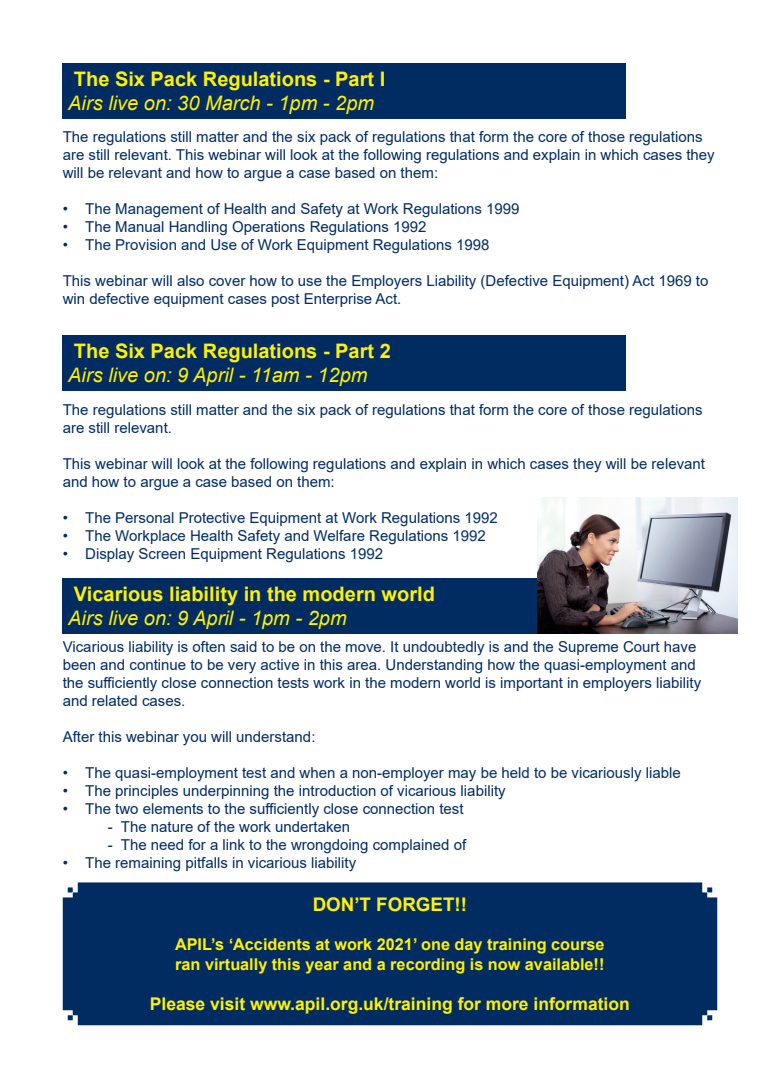
<style>
.page{position:relative;width:780px;height:1088px;background:#fff}
.page>*{position:absolute;margin:0;border:0;box-sizing:border-box;transform-origin:0 0}
.t1{font:700 20px/24px "Arial";color:#fff101}
.t2{font:700 18.75px "Arial";color:#fff101}
.t3{font:700 17.5px "Arial";color:#fff101}
.t4{font:700 16.25px "Arial";color:#fff101}
.t5{font:15px/18px "Arial";color:#002c62}
.s1{font-weight:400;font-style:italic}
</style>
<div class="page">
<div style="left:63px;top:63px;width:562px;height:56px;background:#002c62"></div>
<div style="left:63px;top:335px;width:562px;height:56px;background:#002c62"></div>
<div style="left:63px;top:578px;width:562px;height:56px;background:#002c62"></div>
<div style="left:63px;top:882px;width:654px;height:143px;background:#002c62"></div>
<img style="left:537px;top:497px;width:200px;height:137px">
<p class="t1" style="left:68px;top:67px;width:318px">The Six Pack Regulations - Part I<br><span class="s1">Airs live on: 30 March - 1pm - 2pm</span></p>
<p class="t5" style="left:63px;top:128px;width:653px">The regulations still matter and the six pack of regulations that form the core of those regulations are still relevant. This webinar will look at the following regulations and explain in which cases they will be relevant and how to argue a case based on them:</p>
<p class="t5" style="left:63px;top:200px;width:458px">• The Management of Health and Safety at Work Regulations 1999</p>
<p class="t5" style="left:63px;top:218px;width:365px">• The Manual Handling Operations Regulations 1992</p>
<p class="t5" style="left:63px;top:236px;width:428px">• The Provision and Use of Work Equipment Regulations 1998</p>
<p class="t5" style="left:63px;top:272px;width:647px">This webinar will also cover how to use the Employers Liability (Defective Equipment) Act 1969 to win defective equipment cases post Enterprise Act.</p>
<p class="t1" style="left:68px;top:339px;width:324px">The Six Pack Regulations - Part 2<br><span class="s1">Airs live on: 9 April - 11am - 12pm</span></p>
<p class="t5" style="left:63px;top:401px;width:641px">The regulations still matter and the six pack of regulations that form the core of those regulations are still relevant.</p>
<p class="t5" style="left:63px;top:455px;width:643px">This webinar will look at the following regulations and explain in which cases they will be relevant and how to argue a case based on them:</p>
<p class="t5" style="left:63px;top:509px;width:436px">• The Personal Protective Equipment at Work Regulations 1992</p>
<p class="t5" style="left:63px;top:527px;width:424px">• The Workplace Health Safety and Welfare Regulations 1992</p>
<p class="t5" style="left:63px;top:545px;width:322px">• Display Screen Equipment Regulations 1992</p>
<p class="t1" style="left:68px;top:582px;width:368px">Vicarious liability in the modern world<br><span class="s1">Airs live on: 9 April - 1pm - 2pm</span></p>
<p class="t5" style="left:63px;top:637px;width:640px">Vicarious liability is often said to be on the move. It undoubtedly is and the Supreme Court have been and continue to be very active in this area. Understanding how the quasi-employment and the sufficiently close connection tests work in the modern world is important in employers liability and related cases.</p>
<p class="t5" style="left:63px;top:727px;width:254px">After this webinar you will understand:</p>
<p class="t5" style="left:63px;top:763px;width:619px">• The quasi-employment test and when a non-employer may be held to be vicariously liable</p>
<p class="t5" style="left:63px;top:781px;width:444px">• The principles underpinning the introduction of vicarious liability</p>
<p class="t5" style="left:63px;top:799px;width:402px">• The two elements to the sufficiently close connection test</p>
<p class="t5" style="left:108px;top:817px;width:244px">- The nature of the work undertaken</p>
<p class="t5" style="left:108px;top:835px;width:360px">- The need for a link to the wrongdoing complained of</p>
<p class="t5" style="left:63px;top:853px;width:295px">• The remaining pitfalls in vicarious liability</p>
<p class="t2" style="left:313px;top:891px;width:156px">DON’T FORGET!!</p>
<p class="t4" style="left:175px;top:933px;width:431px">APIL’s ‘Accidents at work 2021’ one day training course</p>
<p class="t4" style="left:175px;top:952px;width:430px">ran virtually this year and a recording is now available!!</p>
<p class="t3" style="left:150px;top:992px;width:481px">Please visit www.apil.org.uk/training for more information</p>
</div>
